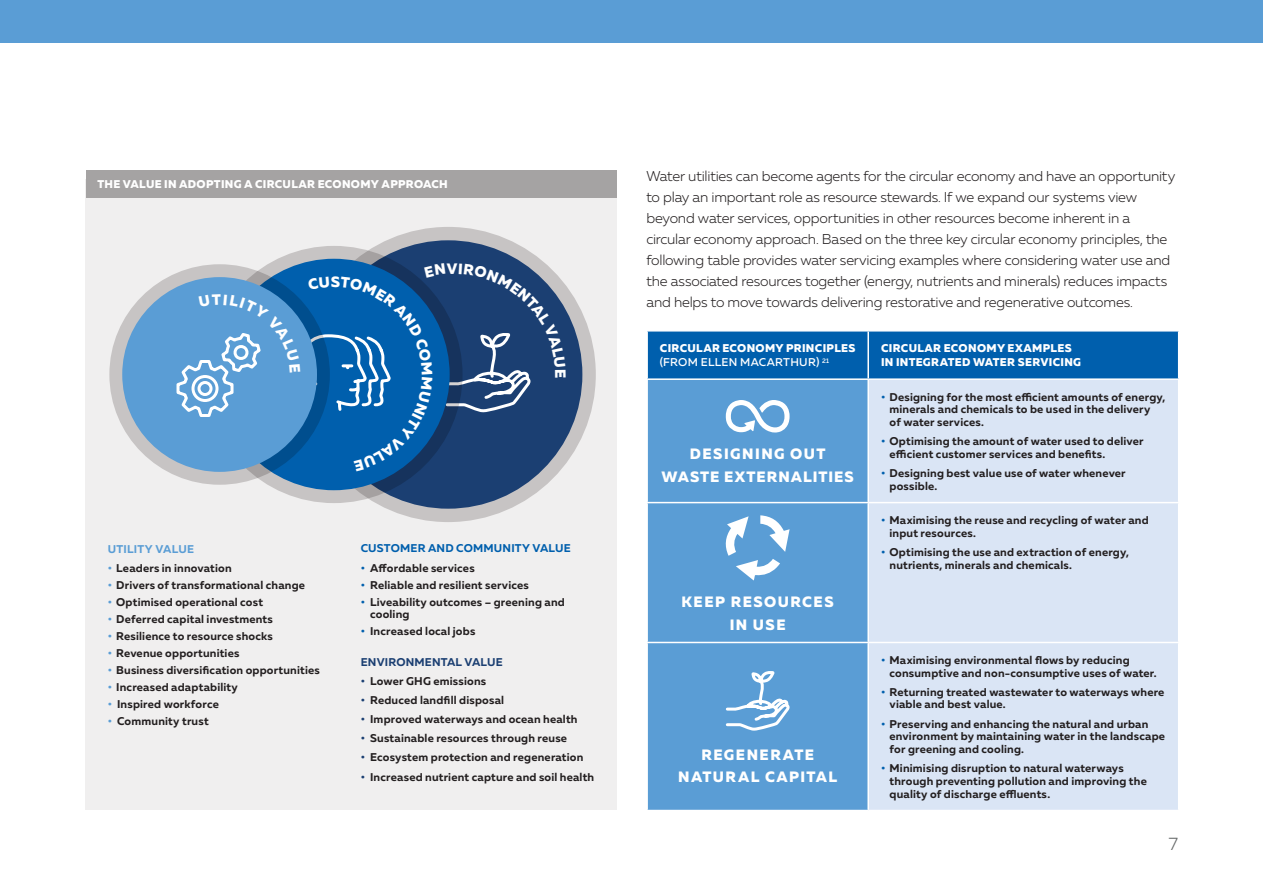
<style>
.page{position:relative;width:1263px;height:893px;background:#fff}
.page>*{position:absolute;margin:0;border:0;box-sizing:border-box;transform-origin:0 0}
.t1{font:300 18px "Muller";color:#656868}
.t2{font:800 15px "Muller";letter-spacing:.085em;color:#fff}
.t3{font:300 14.25px/21px "Muller";letter-spacing:-.015em;color:#231f20}
.t4{font:700 11.25px/12.8px "Muller";letter-spacing:.015em;color:#231f20}
.t5{font:800 11.25px/14.2px "Muller";letter-spacing:.03em;color:#fff}
.t6{font:700 11.25px "Muller";letter-spacing:.015em;color:#005fad}
.t7{font:500 11.25px "Muller";letter-spacing:.025em;color:#fff}
.t8{font:700 11.25px "Muller";letter-spacing:.015em;color:#1b3f72}
.t9{font:700 11.25px "Muller";letter-spacing:.02em;color:#5a9dd5}
.t10{font:500 6.6px "Muller";color:#fff}
.s1{color:#5a9dd5}
.s2{color:#005fad}
.s3{color:#1b3f72}
.s4{font-size:11.25px}
</style>
<div class="page">
<div style="left:0;top:0;width:1263px;height:43px;background:#5a9dd5"></div>
<div style="left:85px;top:179px;width:531px;height:631px;background:#f0efef"></div>
<div style="left:648px;top:332px;width:530px;height:46px;background:#005fad"></div>
<div style="left:648px;top:380px;width:219px;height:430px;background:#5a9dd5"></div>
<div style="left:869px;top:380px;width:309px;height:430px;background:#dae5f5"></div>
<hr style="left:867px;top:332px;width:2px;height:46px;background:#fff">
<hr style="left:646px;top:502px;width:222px;height:1px;background:#fff">
<hr style="left:868px;top:502px;width:311px;height:1px;background:#fff">
<hr style="left:646px;top:642px;width:222px;height:1px;background:#fff">
<hr style="left:868px;top:642px;width:311px;height:1px;background:#fff">
<svg style="left:726px;top:400px;width:63px;height:32px"></svg>
<svg style="left:724px;top:515px;width:65px;height:65px"></svg>
<svg style="left:724px;top:672px;width:66px;height:60px"></svg>
<div style="left:86px;top:170px;width:530px;height:28px;background:#a5a3a3"></div>
<div style="left:301px;top:227px;width:295px;height:295px;background:#c7c4c4;border-radius:50%"></div>
<div style="left:314px;top:240px;width:268px;height:269px;background:#1b3f72;border-radius:50%"></div>
<svg style="left:205px;top:246px;width:257px;height:257px;background:#a3a7ae"></svg>
<div style="left:218px;top:259px;width:232px;height:231px;background:#005fad;border-radius:50%"></div>
<svg style="left:109px;top:264px;width:221px;height:221px;background:#c7c4c4"></svg>
<div style="left:122px;top:277px;width:195px;height:195px;background:#5a9dd5;border-radius:50%"></div>
<svg style="left:175px;top:263px;width:391px;height:208px"></svg>
<p class="t5" style="left:97px;top:177px;width:352px">THE VALUE IN ADOPTING A C IRCULAR ECONOMY APPROAC H</p>
<p class="t9" style="left:108px;top:542px;width:87px">UTILITY VALUE</p>
<p class="t4" style="left:108px;top:561px;width:126px"><span class="s1">•</span> Leaders in innovation</p>
<p class="t4" style="left:108px;top:578px;width:199px"><span class="s1">•</span> Drivers of transformational change</p>
<p class="t4" style="left:108px;top:595px;width:157px"><span class="s1">•</span> Optimised operational cost</p>
<p class="t4" style="left:108px;top:612px;width:167px"><span class="s1">•</span> Deferred capital investments</p>
<p class="t4" style="left:108px;top:629px;width:167px"><span class="s1">•</span> Resilience to resource shocks</p>
<p class="t4" style="left:108px;top:646px;width:133px"><span class="s1">•</span> Revenue opportunities</p>
<p class="t4" style="left:108px;top:663px;width:214px"><span class="s1">•</span> Business diversification opportunities</p>
<p class="t4" style="left:108px;top:680px;width:132px"><span class="s1">•</span> Increased adaptability</p>
<p class="t4" style="left:108px;top:697px;width:113px"><span class="s1">•</span> Inspired workforce</p>
<p class="t4" style="left:108px;top:714px;width:103px"><span class="s1">•</span> Community trust</p>
<p class="t6" style="left:361px;top:541px;width:40px">CUSTOME</p>
<p class="t6" style="left:418px;top:541px;width:57px">R AND COMM</p>
<p class="t6" style="left:494px;top:541px;width:77px">UNITY VALUE</p>
<p class="t4" style="left:361px;top:561px;width:116px"><span class="s2">•</span> Affordable services</p>
<p class="t4" style="left:361px;top:578px;width:170px"><span class="s2">•</span> Reliable and resilient services</p>
<p class="t4" style="left:370px;top:595px;width:196px;text-indent:-9px"><span class="s2">•</span> Liveability outcomes – greening and cooling</p>
<p class="t4" style="left:361px;top:625px;width:116px"><span class="s2">•</span> Increased local jobs</p>
<p class="t8" style="left:361px;top:655px;width:142px">ENVIRONME NTAL VALUE</p>
<p class="t4" style="left:361px;top:674px;width:127px"><span class="s3">•</span> Lower GHG emissions</p>
<p class="t4" style="left:361px;top:694px;width:145px"><span class="s3">•</span> Reduced landfill disposal</p>
<p class="t4" style="left:361px;top:713px;width:218px"><span class="s3">•</span> Improved waterways and ocean health</p>
<p class="t4" style="left:361px;top:732px;width:208px"><span class="s3">•</span> Sustainable resources through reuse</p>
<p class="t4" style="left:361px;top:751px;width:224px"><span class="s3">•</span> Ecosystem protection and regeneration</p>
<p class="t4" style="left:361px;top:770px;width:235px"><span class="s3">•</span> Increased nutrient capture and soil health</p>
<p class="t3" style="left:646px;top:165px;width:530px">Water utilities can become agents for the circular economy and have an opportunity to play an important role as resource stewards. If we expand our systems view beyond water services, opportunities in other resources become inherent in a circular economy approach. Based on the three key circular economy principles, the following table provides water servicing examples where considering water use and the associated resources together (energy, nutrients and minerals) reduces impacts and helps to move towards delivering restorative and regenerative outcomes.</p>
<p class="t5" style="left:660px;top:341px;width:197px">CIRCULAR ECONOMY PRINCIPLES</p>
<p class="t7" style="left:660px;top:356px;width:57px">(FROM ELLEN</p>
<p class="t7" style="left:740px;top:356px;width:20px">MACARTHUR</p>
<p class="t10" style="left:816px;top:356px;width:14px"><span class="s4">)</span> 21</p>
<p class="t5" style="left:881px;top:341px;width:202px">CIRCULAR ECONOMY EXAMPLES<br>IN INTEGRATED WATER SERVICING</p>
<h2 class="t2" style="left:690px;top:445px;width:12px">DESIGNING</h2>
<h2 class="t2" style="left:790px;top:445px;width:37px">OU T</h2>
<h2 class="t2" style="left:661px;top:467px;width:106px">WASTE EXTERNALI</h2>
<h2 class="t2" style="left:818px;top:467px;width:20px">TIES</h2>
<h2 class="t2" style="left:682px;top:592px;width:62px">KEEP RESOUR</h2>
<h2 class="t2" style="left:802px;top:592px;width:22px">CES</h2>
<h2 class="t2" style="left:730px;top:615px;width:35px">IN USE</h2>
<h2 class="t2" style="left:701px;top:745px;width:13px">REGENERA</h2>
<h2 class="t2" style="left:794px;top:745px;width:20px">TE</h2>
<h2 class="t2" style="left:678px;top:767px;width:48px">NATURAL</h2>
<h2 class="t2" style="left:765px;top:767px;width:63px">CAPITAL</h2>
<p class="t4" style="left:889px;top:390px;width:277px;text-indent:-9px"><span class="s2">•</span> Designing for the most efficient amounts of energy, minerals and chemicals to be used in the delivery<br>of water services.</p>
<p class="t4" style="left:889px;top:435px;width:256px;text-indent:-9px"><span class="s2">•</span> O ptimising the amount of water used to deliver efficient customer services and benefits.</p>
<p class="t4" style="left:889px;top:467px;width:238px;text-indent:-9px"><span class="s2">•</span> Designing best value use of water whenever possible.</p>
<p class="t4" style="left:889px;top:514px;width:261px;text-indent:-9px"><span class="s2">•</span> M aximising the reuse and recycling of water and input resources.</p>
<p class="t4" style="left:889px;top:545px;width:241px;text-indent:-9px"><span class="s2">•</span> O ptimising the use and extraction of energy, nutrients, minerals and chemicals.</p>
<p class="t4" style="left:889px;top:653px;width:269px;text-indent:-9px"><span class="s2">•</span> Maximising environmental flows by reducing consumptive and non-consumptive uses of water.</p>
<p class="t4" style="left:889px;top:685px;width:276px;text-indent:-9px"><span class="s2">•</span> Returning treated wastewater to waterways where viable and best value.</p>
<p class="t4" style="left:889px;top:717px;width:277px;text-indent:-9px"><span class="s2">•</span> Preserving and enhancing the natural and urban environment by maintaining water in the landscape for greening and cooling.</p>
<p class="t4" style="left:889px;top:762px;width:259px;text-indent:-9px"><span class="s2">•</span> M inimising disruption to natural waterways through preventing pollution and improving the quality of discharge effluents.</p>
<h1 class="t1" style="left:1168px;top:833px;width:11px">7</h1>
</div>
